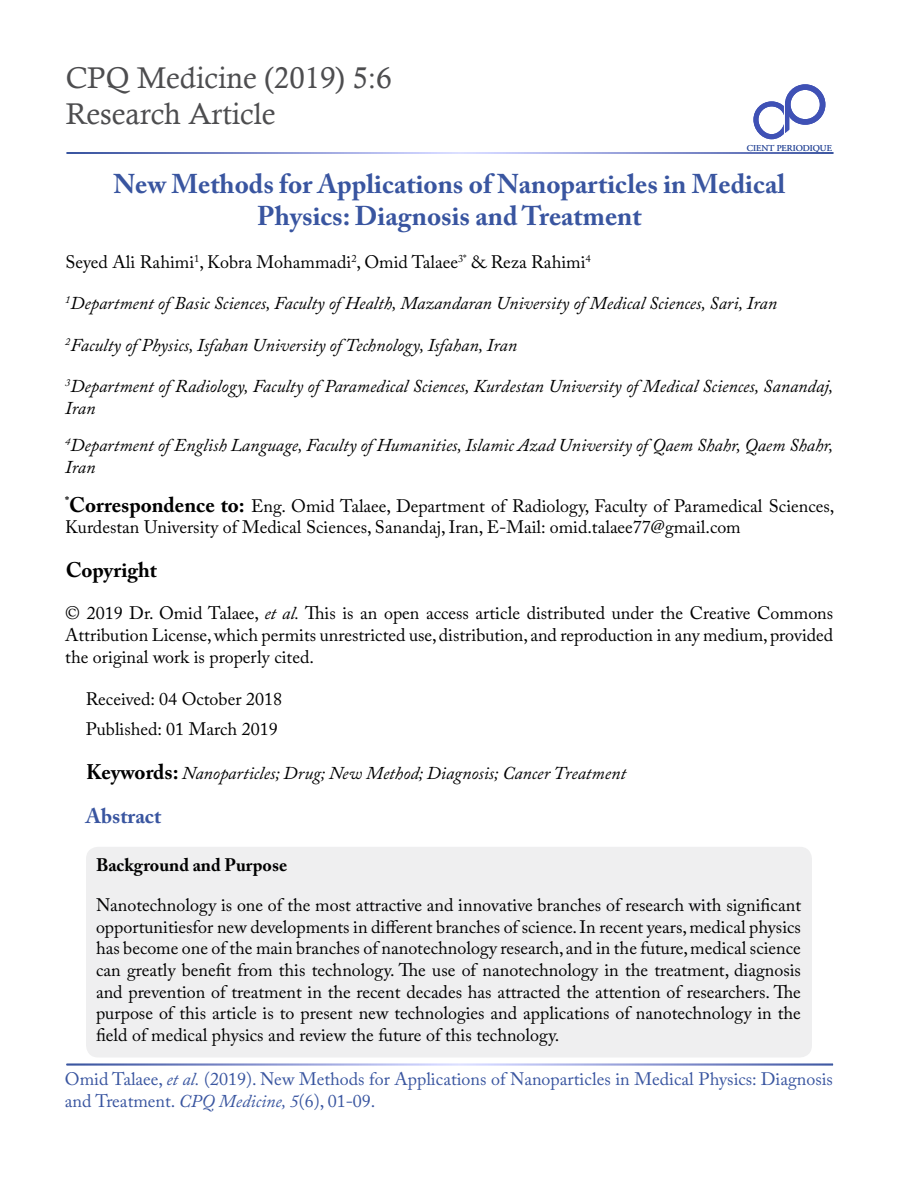
<style>
.page{position:relative;width:900px;height:1200px;background:#fff}
.page>*{position:absolute;margin:0;border:0;box-sizing:border-box;transform-origin:0 0}
.t1{font:30px/36px "Calisto";color:#4d4d4f}
.t2{font:700 27px/32.4px "Adobe Caslon Pro";color:#3955a0;text-align:center}
.t3{font:700 21px "Adobe Caslon Pro";color:#000}
.t4{font:700 21px "Adobe Caslon Pro";color:#3955a0}
.t5{font:18px/21.6px "Adobe Caslon Pro";color:#000}
.t6{font:italic 18px/21.6px "Adobe Caslon Pro";color:#000}
.t7{font:18px/21.6px "Adobe Caslon Pro";color:#3955a0}
.t8{font:700 18px "Adobe Caslon Pro";color:#000}
.t9{font:9px "Adobe Garamond Pro";color:#3955a0}
.s1{font-weight:700;font-size:21px}
.s2{font-style:italic}
.s3{font-weight:700;font-style:normal;font-size:21px}
</style>
<div class="page">
<div style="left:86px;top:847px;width:726px;height:211px;background:#efeff0;border-radius:12px"></div>
<div style="left:753px;top:101px;width:37px;height:38px;border:5px solid #3f51b5;border-radius:50%"></div>
<svg style="left:784px;top:106px;width:6px;height:23px"></svg>
<hr style="left:785px;top:105px;width:4px;height:29px;background:#3f51b5">
<svg style="left:783px;top:129px;width:7px;height:6px"></svg>
<div style="left:785px;top:84px;width:40px;height:41px;border:6px solid #3f51b5;border-radius:50%"></div>
<h1 class="t1" style="left:66px;top:59px;width:328px">CPQ Medicine (2019) 5:6<br>Research Article</h1>
<p class="t9" style="left:747px;top:142px;width:86px">CIENT PERIODIQUE</p>
<h2 class="t2" style="left:114px;top:167px;width:673px">New Methods for Applications of Nanoparticles in Medical<br>Physics: Diagnosis and Treatment</h2>
<p class="t5" style="left:65px;top:251px;width:527px">Seyed Ali Rahimi<sup>1</sup>, Kobra Mohammadi<sup>2</sup>, Omid Talaee<sup>3*</sup> &amp; Reza Rahimi<sup>4</sup></p>
<p class="t6" style="left:65px;top:292px;width:713px"><sup>1</sup>Department of Basic Sciences, Faculty of Health, Mazandaran University of Medical Sciences, Sari, Iran</p>
<p class="t6" style="left:65px;top:334px;width:453px"><sup>2</sup>Faculty of Physics, Isfahan University of Technology, Isfahan, Iran</p>
<p class="t6" style="left:65px;top:375px;width:770px"><sup>3</sup>Department of Radiology, Faculty of Paramedical Sciences, Kurdestan University of Medical Sciences, Sanandaj,<br>Iran</p>
<p class="t6" style="left:65px;top:434px;width:770px"><sup>4</sup>Department of English Language, Faculty of Humanities, Islamic Azad University of Qaem Shahr, Qaem Shahr,<br>Iran</p>
<p class="t5" style="left:65px;top:495px;width:771px"><sup>*</sup><span class="s1">Correspondence to:</span> Eng. Omid Talaee, Department of Radiology, Faculty of Paramedical Sciences,<br>Kurdestan University of Medical Sciences, Sanandaj, Iran, E-Mail: omid.talaee77@gmail.com</p>
<p class="t3" style="left:66px;top:558px;width:93px">Copyright</p>
<p class="t5" style="left:65px;top:602px;width:770px;text-align:justify">© 2019 Dr. Omid Talaee, <span class="s2">et al.</span> This is an open access article distributed under the Creative Commons Attribution License, which permits unrestricted use, distribution, and reproduction in any medium, provided the original work is properly cited.</p>
<p class="t5" style="left:86px;top:683px;width:198px;line-height:30.3px">Received: 04 October 2018<br>Published: 01 March 2019</p>
<p class="t6" style="left:86px;top:762px;width:542px"><span class="s3">Keywords:</span> Nanoparticles; Drug; New Method; Diagnosis; Cancer Treatment</p>
<p class="t4" style="left:86px;top:803px;width:77px">Abstract</p>
<p class="t8" style="left:96px;top:854px;width:193px">Background and Purpose</p>
<p class="t5" style="left:96px;top:894px;width:707px;text-align:justify">Nanotechnology is one of the most attractive and innovative branches of research with significant opportunitiesfor new developments in different branches of science. In recent years, medical physics has become one of the main branches of nanotechnology research, and in the future, medical science can greatly benefit from this technology. The use of nanotechnology in the treatment, diagnosis and prevention of treatment in the recent decades has attracted the attention of researchers. The purpose of this article is to present new technologies and applications of nanotechnology in the field of medical physics and review the future of this technology.</p>
<p class="t7" style="left:65px;top:1068px;width:770px">Omid Talaee, <span class="s2">et al.</span> (2019). New Methods for Applications of Nanoparticles in Medical Physics: Diagnosis and Treatment. <span class="s2">CPQ Medicine, 5</span>(6), 01-09.</p>
</div>
